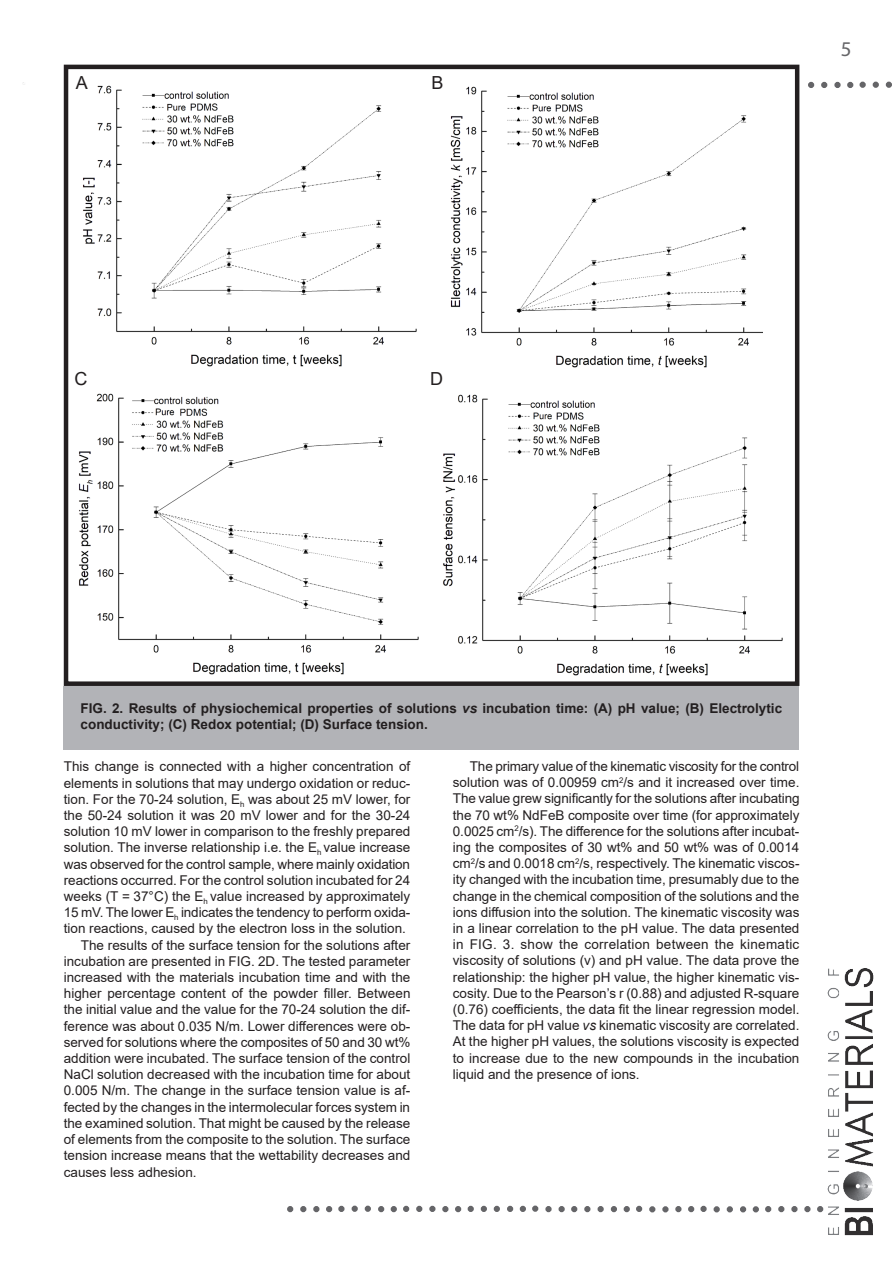
<style>
.page{position:relative;width:893px;height:1263px;background:#fff}
.page>*{position:absolute;margin:0;border:0;box-sizing:border-box;transform-origin:0 0}
.t1{font:21px "Myriad Pro";color:#656568}
.t2{font:18px "Arial";color:#231f20}
.t3{font:13.5px/16.2px "Arial";color:#231f20;text-align:justify}
.t4{font:700 13.5px/15.8px "Arial";color:#231f20}
.s1{font-style:italic}
</style>
<div class="page">
<svg style="left:873px;top:82px;width:6px;height:6px"></svg>
<svg style="left:886px;top:82px;width:6px;height:6px"></svg>
<div style="left:859px;top:82px;width:7px;height:6px;border:2px solid #656568;border-radius:50%"></div>
<svg style="left:847px;top:82px;width:6px;height:6px"></svg>
<div style="left:834px;top:82px;width:7px;height:6px;border:2px solid #656568;border-radius:50%"></div>
<svg style="left:808px;top:82px;width:6px;height:6px"></svg>
<svg style="left:821px;top:82px;width:6px;height:6px"></svg>
<div style="left:545px;top:1206px;width:7px;height:6px;border:2px solid #656568;border-radius:50%"></div>
<div style="left:558px;top:1206px;width:7px;height:6px;border:2px solid #656568;border-radius:50%"></div>
<div style="left:532px;top:1205px;width:6px;height:7px;border:2px solid #656568;border-radius:50%"></div>
<svg style="left:520px;top:1206px;width:6px;height:6px"></svg>
<svg style="left:507px;top:1206px;width:6px;height:6px"></svg>
<svg style="left:481px;top:1206px;width:6px;height:6px"></svg>
<svg style="left:494px;top:1206px;width:6px;height:6px"></svg>
<svg style="left:468px;top:1206px;width:6px;height:6px"></svg>
<svg style="left:455px;top:1206px;width:6px;height:6px"></svg>
<svg style="left:442px;top:1206px;width:6px;height:6px"></svg>
<svg style="left:416px;top:1206px;width:6px;height:6px"></svg>
<svg style="left:429px;top:1206px;width:6px;height:6px"></svg>
<svg style="left:403px;top:1206px;width:6px;height:6px"></svg>
<svg style="left:391px;top:1206px;width:6px;height:6px"></svg>
<svg style="left:378px;top:1206px;width:6px;height:6px"></svg>
<div style="left:352px;top:1205px;width:6px;height:7px;border:2px solid #656568;border-radius:50%"></div>
<div style="left:365px;top:1205px;width:6px;height:7px;border:2px solid #656568;border-radius:50%"></div>
<div style="left:338px;top:1206px;width:7px;height:6px;border:2px solid #656568;border-radius:50%"></div>
<svg style="left:326px;top:1206px;width:6px;height:6px"></svg>
<svg style="left:313px;top:1206px;width:6px;height:6px"></svg>
<svg style="left:287px;top:1206px;width:6px;height:6px"></svg>
<svg style="left:300px;top:1206px;width:6px;height:6px"></svg>
<svg style="left:817px;top:1206px;width:6px;height:6px"></svg>
<svg style="left:804px;top:1206px;width:6px;height:6px"></svg>
<svg style="left:778px;top:1206px;width:6px;height:6px"></svg>
<div style="left:791px;top:1206px;width:7px;height:6px;border:2px solid #656568;border-radius:50%"></div>
<svg style="left:765px;top:1206px;width:6px;height:6px"></svg>
<svg style="left:753px;top:1206px;width:6px;height:6px"></svg>
<svg style="left:740px;top:1206px;width:6px;height:6px"></svg>
<svg style="left:714px;top:1206px;width:6px;height:6px"></svg>
<svg style="left:727px;top:1206px;width:6px;height:6px"></svg>
<div style="left:700px;top:1206px;width:7px;height:6px;border:2px solid #656568;border-radius:50%"></div>
<svg style="left:688px;top:1206px;width:6px;height:6px"></svg>
<svg style="left:675px;top:1206px;width:6px;height:6px"></svg>
<svg style="left:649px;top:1206px;width:6px;height:6px"></svg>
<div style="left:662px;top:1206px;width:7px;height:6px;border:2px solid #656568;border-radius:50%"></div>
<svg style="left:636px;top:1206px;width:6px;height:6px"></svg>
<svg style="left:624px;top:1206px;width:6px;height:6px"></svg>
<svg style="left:611px;top:1206px;width:6px;height:6px"></svg>
<svg style="left:584px;top:1206px;width:6px;height:6px"></svg>
<div style="left:597px;top:1206px;width:7px;height:6px;border:2px solid #656568;border-radius:50%"></div>
<svg style="left:571px;top:1206px;width:6px;height:6px"></svg>
<img style="left:827px;top:968px;width:47px;height:268px">
<img style="left:450px;top:86px;width:312px;height:282px">
<img style="left:79px;top:393px;width:340px;height:282px">
<img style="left:443px;top:394px;width:340px;height:282px">
<img style="left:83px;top:85px;width:334px;height:282px">
<div style="left:64px;top:686px;width:735px;height:64px;background:#b2b3b7"></div>
<div style="left:64px;top:65px;width:735px;height:621px;border:4px solid #231f20"></div>
<h2 class="t2" style="left:76px;top:70px;width:14px">A</h2>
<h2 class="t2" style="left:432px;top:70px;width:14px">B</h2>
<h2 class="t2" style="left:74px;top:366px;width:14px">C</h2>
<h2 class="t2" style="left:430px;top:366px;width:14px">D</h2>
<h1 class="t1" style="left:841px;top:36px;width:12px">5</h1>
<p class="t4" style="left:81px;top:700px;width:703px">FIG. 2. Results of physiochemical properties of solutions <span class="s1">vs</span> incubation time: (A) pH value; (B) Electrolytic conductivity; (C) Redox potential; (D) Surface tension.</p>
<p class="t3" style="left:64px;top:758px;width:348px">This change is connected with a higher concentration of</p>
<p class="t3" style="left:64px;top:775px;width:348px">elements in solutions that may undergo oxidation or reduc‑</p>
<p class="t3" style="left:64px;top:791px;width:348px">tion. For the 70-24 solution, E<sub>h</sub> was about 25 mV lower, for</p>
<p class="t3" style="left:64px;top:807px;width:348px">the 50-24 solution it was 20 mV lower and for the 30-24</p>
<p class="t3" style="left:64px;top:823px;width:348px">solution 10 mV lower in comparison to the freshly prepared</p>
<p class="t3" style="left:64px;top:839px;width:348px">solution. The inverse relationship i.e. the E<sub>h</sub> value increase</p>
<p class="t3" style="left:64px;top:856px;width:348px">was observed for the control sample, where mainly oxidation</p>
<p class="t3" style="left:64px;top:872px;width:348px">reactions occurred. For the control solution incubated for 24</p>
<p class="t3" style="left:64px;top:888px;width:348px">weeks (T = 37°C) the E<sub>h</sub> value increased by approximately</p>
<p class="t3" style="left:64px;top:904px;width:348px">15 mV. The lower E<sub>h</sub> indicates the tendency to perform oxida‑</p>
<p class="t3" style="left:64px;top:920px;width:344px">tion reactions, caused by the electron loss in the solution.</p>
<p class="t3" style="left:81px;top:937px;width:331px">The results of the surface tension for the solutions after</p>
<p class="t3" style="left:64px;top:953px;width:348px">incubation are presented in FIG. 2D. The tested parameter</p>
<p class="t3" style="left:64px;top:969px;width:348px">increased with the materials incubation time and with the</p>
<p class="t3" style="left:64px;top:985px;width:348px">higher percentage content of the powder filler. Between</p>
<p class="t3" style="left:64px;top:1001px;width:348px">the initial value and the value for the 70-24 solution the dif‑</p>
<p class="t3" style="left:64px;top:1018px;width:348px">ference was about 0.035 N/m. Lower differences were ob‑</p>
<p class="t3" style="left:64px;top:1034px;width:348px">served for solutions where the composites of 50 and 30 wt%</p>
<p class="t3" style="left:64px;top:1050px;width:348px">addition were incubated. The surface tension of the control</p>
<p class="t3" style="left:64px;top:1066px;width:348px">NaCl solution decreased with the incubation time for about</p>
<p class="t3" style="left:64px;top:1082px;width:348px">0.005 N/m. The change in the surface tension value is af‑</p>
<p class="t3" style="left:64px;top:1099px;width:348px">fected by the changes in the intermolecular forces system in</p>
<p class="t3" style="left:64px;top:1115px;width:348px">the examined solution. That might be caused by the release</p>
<p class="t3" style="left:64px;top:1131px;width:348px">of elements from the composite to the solution. The surface</p>
<p class="t3" style="left:64px;top:1147px;width:348px">tension increase means that the wettability decreases and</p>
<p class="t3" style="left:64px;top:1163px;width:134px">causes less adhesion.</p>
<p class="t3" style="left:453px;top:758px;width:348px;text-indent:17px">The primary value of the kinematic viscosity for the control solution was of 0.00959 cm<sup>2</sup>/s and it increased over time.<br>The value grew significantly for the solutions after incubating the 70 wt% NdFeB composite over time (for approximately 0.0025 cm<sup>2</sup>/s). The difference for the solutions after incubat‑ ing the composites of 30 wt% and 50 wt% was of 0.0014 cm<sup>2</sup>/s and 0.0018 cm<sup>2</sup>/s, respectively. The kinematic viscos‑ ity changed with the incubation time, presumably due to the change in the chemical composition of the solutions and the ions diffusion into the solution. The kinematic viscosity was in a linear correlation to the pH value. The data presented in FIG. 3. show the correlation between the kinematic viscosity of solutions (v) and pH value. The data prove the relationship: the higher pH value, the higher kinematic vis‑ cosity. Due to the Pearson’s r (0.88) and adjusted R-square (0.76) coefficients, the data fit the linear regression model.<br>The data for pH value <span class="s1">vs</span> kinematic viscosity are correlated.<br>At the higher pH values, the solutions viscosity is expected to increase due to the new compounds in the incubation liquid and the presence of ions.</p>
</div>
